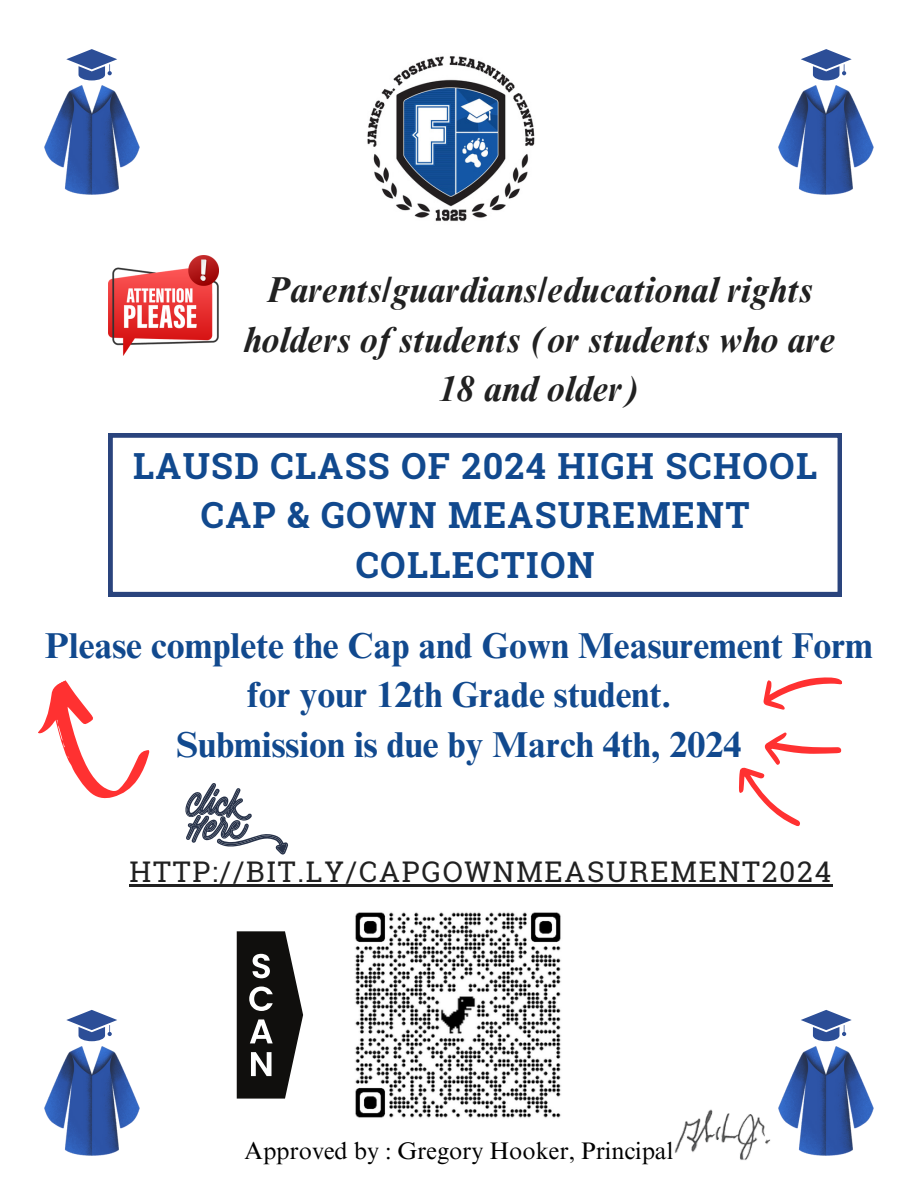
<style>
.page{position:relative;width:918px;height:1188px;background:#fff}
.page>*{position:absolute;margin:0;border:0;box-sizing:border-box;transform-origin:0 0}
.t1{font:700 36px/49.5px "Times NRMT Pro";color:#11498e;text-align:center}
.t2{font:italic 700 36px/49.5px "Times NRMT Pro";color:#212121;text-align:center}
.t3{font:700 36px/49.5px "Roboto Slab";letter-spacing:.035em;color:#11498e;text-align:center}
.t4{font:28.5px "Roboto Slab";letter-spacing:.06em;color:#212121}
.t5{font:24px "Times NRMT Pro";color:#000}
</style>
<div class="page">
<img style="left:367px;top:56px;width:168px;height:166px">
<svg style="left:66px;top:49px;width:51px;height:31px"></svg>
<img style="left:44px;top:85px;width:95px;height:110px">
<img style="left:355px;top:912px;width:206px;height:206px">
<img style="left:108px;top:256px;width:111px;height:100px">
<svg style="left:108px;top:433px;width:734px;height:163px"></svg>
<svg style="left:739px;top:677px;width:103px;height:150px"></svg>
<svg style="left:38px;top:680px;width:112px;height:119px"></svg>
<svg style="left:237px;top:931px;width:66px;height:168px"></svg>
<svg style="left:66px;top:1010px;width:51px;height:31px"></svg>
<img style="left:44px;top:1046px;width:95px;height:110px">
<svg style="left:801px;top:1010px;width:51px;height:31px"></svg>
<img style="left:779px;top:1046px;width:95px;height:110px">
<svg style="left:801px;top:49px;width:51px;height:31px"></svg>
<img style="left:779px;top:85px;width:95px;height:110px">
<svg style="left:185px;top:783px;width:103px;height:72px"></svg>
<hr style="left:130px;top:884px;width:703px;height:2px;background:#212121">
<img style="left:674px;top:1109px;width:97px;height:51px">
<h2 class="t2" style="left:244px;top:270px;width:593px">Parents/guardians/educational rights holders of students (or students who are<br>18 and older)</h2>
<p class="t3" style="left:133px;top:440px;width:685px">LAUSD CLASS OF 2024 HIGH SCHOOL<br>CAP &amp; GOWN MEASUREMENT<br>COLLECTION</p>
<p class="t1" style="left:45px;top:625px;width:830px">Please complete the Cap and Gown Measurement Form for your 12th Grade student.<br>Submission is due by March 4th, 2024</p>
<p class="t4" style="left:130px;top:852px;width:703px">HTTP://BIT.LY/CAPGOWNMEASUREMENT2024</p>
<h1 class="t5" style="left:245px;top:1142px;width:430px">Approved by : Gregory Hooker, Principal</h1>
</div>
